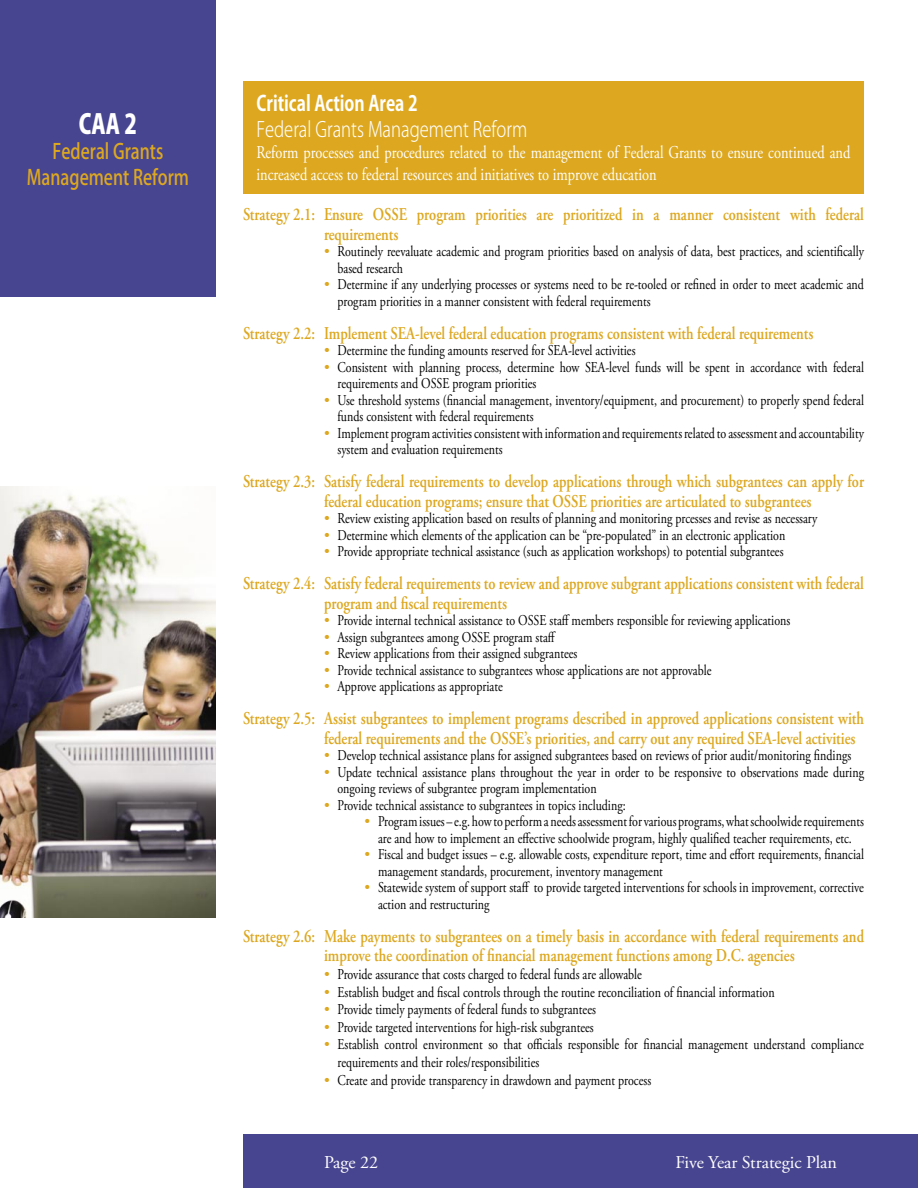
<style>
.page{position:relative;width:918px;height:1188px;background:#fff}
.page>*{position:absolute;margin:0;border:0;box-sizing:border-box;transform-origin:0 0}
.t1{font:800 27px "Koz Go Std";color:#fff;scale:.8 1}
.t2{font:300 21px "Koz Go Pro";color:#fff;scale:.8 1}
.t3{font:500 21px/25.2px "Koz Go Pro";color:#dda820;text-align:center;scale:.8 1}
.t4{font:700 21px "Koz Go Pro";color:#fff;scale:.8 1}
.t5{font:600 18px/19.5px "Adobe Garamond Pro";color:#dda820;scale:.8 1}
.t6{font:18px/21.6px "Adobe Garamond Pro";color:#fff;scale:.8 1}
.t7{font:18px "Adobe Garamond Pro";color:#fff}
.t8{font:15px/16.5px "Adobe Garamond Pro";color:#000;scale:.8 1}
.t9{font:15px/16.5px "Adobe Garamond Pro";color:#dda820}
</style>
<div class="page">
<div style="left:243px;top:1134px;width:675px;height:54px;background:#484590"></div>
<img style="left:0;top:486px;width:216px;height:432px">
<div style="left:243px;top:81px;width:621px;height:112px;background:#dda820"></div>
<div style="left:0;top:0;width:216px;height:297px;background:#484590"></div>
<h1 class="t1" style="left:79px;top:107px;width:74px">CAA 2</h1>
<h2 class="t3" style="left:27px;top:140px;width:204px">Federal Grants<br>Management Reform</h2>
<h2 class="t4" style="left:256px;top:90px;width:203px">Critical Action Area 2</h2>
<h2 class="t2" style="left:256px;top:115px;width:340px">Federal Grants Management Reform</h2>
<p class="t6" style="left:256px;top:142px;width:744px">Reform processes and procedures related to the management of Federal Grants to ensure continued and increased access to federal resources and initiatives to improve education</p>
<p class="t5" style="left:324px;top:205px;width:676px;text-indent:-81px">Strategy 2.1: Ensure OSSE program priorities are prioritized in a manner consistent with federal requirements</p>
<p class="t8" style="left:338px;top:244px;width:660px">Routinely reevaluate academic and program priorities based on analysis of data, best practices, and scientifically based research<br>Determine if any underlying processes or systems need to be re-tooled or refined in order to meet academic and program priorities in a manner consistent with federal requirements</p>
<p class="t5" style="left:243px;top:324px;width:715px">Strategy 2.2: Implement SEA-level federal education programs consistent with federal requirements</p>
<p class="t8" style="left:338px;top:343px;width:660px">Determine the funding amounts reserved for SEA-level activities<br>Consistent with planning process, determine how SEA-level funds will be spent in accordance with federal requirements and OSSE program priorities<br>Use threshold systems (financial management, inventory/equipment, and procurement) to properly spend federal funds consistent with federal requirements<br>Implement program activities consistent with information and requirements related to assessment and accountability system and evaluation requirements</p>
<p class="t5" style="left:324px;top:472px;width:677px;text-indent:-81px">Strategy 2.3: Satisfy federal requirements to develop applications through which subgrantees can apply for federal education programs; ensure that OSSE priorities are articulated to subgrantees</p>
<p class="t8" style="left:338px;top:511px;width:601px">Review existing application based on results of planning and monitoring prcesses and revise as necessary<br>Determine which elements of the application can be “pre-populated” in an electronic application<br>Provide appropriate technical assistance (such as application workshops) to potential subgrantees</p>
<p class="t5" style="left:324px;top:574px;width:676px;text-indent:-81px">Strategy 2.4: Satisfy federal requirements to review and approve subgrant applications consistent with federal program and fiscal requirements</p>
<p class="t8" style="left:338px;top:613px;width:568px">Provide internal technical assistance to OSSE staff members responsible for reviewing applications Assign subgrantees among OSSE program staff<br>Review applications from their assigned subgrantees<br>Provide technical assistance to subgrantees whose applications are not approvable<br>Approve applications as appropriate</p>
<p class="t5" style="left:324px;top:709px;width:677px;text-indent:-81px">Strategy 2.5: Assist subgrantees to implement programs described in approved applications consistent with federal requirements and the OSSE’s priorities, and carry out any required SEA-level activities</p>
<p class="t8" style="left:338px;top:748px;width:660px">Develop technical assistance plans for assigned subgrantees based on reviews of prior audit/monitoring findings Update technical assistance plans throughout the year in order to be responsive to observations made during ongoing reviews of subgrantee program implementation<br>Provide technical assistance to subgrantees in topics including:</p>
<p class="t8" style="left:378px;top:814px;width:609px">Program issues – e.g. how to perform a needs assessment for various programs, what schoolwide requirements are and how to implement an effective schoolwide program, highly qualified teacher requirements, etc.<br>Fiscal and budget issues – e.g. allowable costs, expenditure report, time and effort requirements, financial management standards, procurement, inventory management<br>Statewide system of support staff to provide targeted interventions for schools in improvement, corrective action and restructuring</p>
<p class="t5" style="left:324px;top:927px;width:677px;text-indent:-81px">Strategy 2.6: Make payments to subgrantees on a timely basis in accordance with federal requirements and improve the coordination of financial management functions among D.C. agencies</p>
<p class="t8" style="left:338px;top:966px;width:660px;line-height:17.7px">Provide assurance that costs charged to federal funds are allowable<br>Establish budget and fiscal controls through the routine reconciliation of financial information<br>Provide timely payments of federal funds to subgrantees<br>Provide targeted interventions for high-risk subgrantees<br>Establish control environment so that officials responsible for financial management understand compliance requirements and their roles/responsibilities<br>Create and provide transparency in drawdown and payment process</p>
<p class="t9" style="left:324px;top:244px;width:7px">•</p>
<p class="t9" style="left:324px;top:277px;width:7px">•</p>
<p class="t9" style="left:324px;top:343px;width:7px">• •</p>
<p class="t9" style="left:324px;top:392px;width:7px">•</p>
<p class="t9" style="left:324px;top:425px;width:7px">•</p>
<p class="t9" style="left:324px;top:511px;width:7px;text-align:justify">• • •</p>
<p class="t9" style="left:324px;top:613px;width:7px;text-align:justify">• • • • •</p>
<p class="t9" style="left:324px;top:748px;width:7px">• •</p>
<p class="t9" style="left:324px;top:797px;width:7px">•</p>
<p class="t9" style="left:364px;top:806px;width:7px;line-height:33px">• •</p>
<p class="t9" style="left:364px;top:880px;width:7px">•</p>
<p class="t9" style="left:324px;top:966px;width:7px;line-height:17.7px;text-align:justify">• • • • •</p>
<p class="t9" style="left:324px;top:1072px;width:7px">•</p>
<p class="t7" style="left:324px;top:1151px;width:56px">Page 22</p>
<p class="t7" style="left:676px;top:1151px;width:163px">Five Year Strategic Plan</p>
</div>
